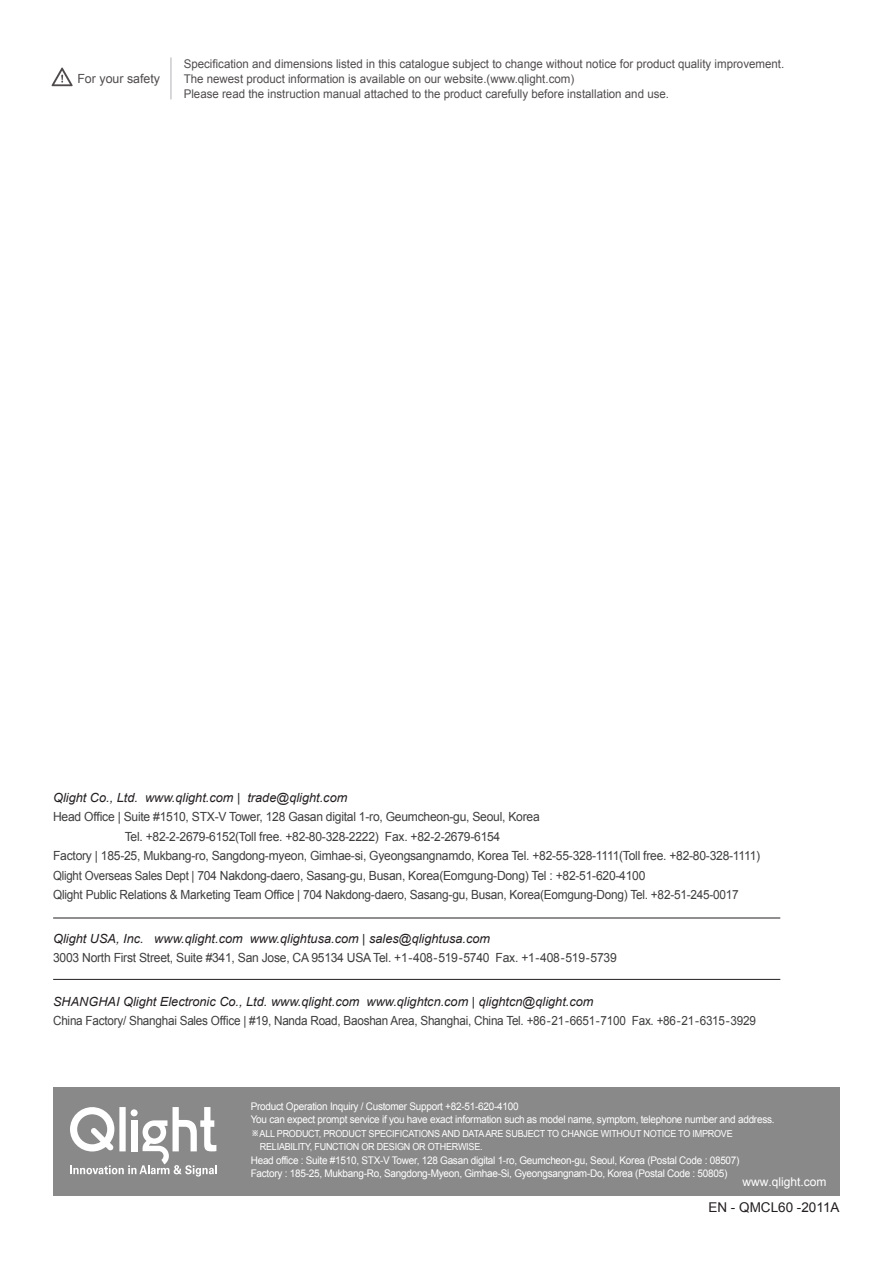
<style>
.page{position:relative;width:893px;height:1263px;background:#fff}
.page>*{position:absolute;margin:0;border:0;box-sizing:border-box;transform-origin:0 0}
.t1{font:13.5px "Arial";color:#231f20}
.t2{font:12.6px "Arial";letter-spacing:-.02em;color:#3e3e3f;scale:.96 1}
.t3{font:italic 12.6px "Arial";color:#231f20}
.t4{font:12.6px "Arial";letter-spacing:-.02em;color:#3e3e3f;scale:.94 1}
.t5{font:12.6px "Arial";letter-spacing:-.02em;color:#3e3e3f;scale:.93 1}
.t6{font:12.6px "Arial";letter-spacing:-.02em;color:#3e3e3f;scale:.91 1}
.t7{font:12.6px "Arial";color:#231f20}
.t8{font:12px/15px "Arial";color:#231f20;scale:.96 1}
.t9{font:12px "Arial";color:#fff}
.t10{font:10.5px "Arial";letter-spacing:-.025em;color:#fff;scale:.95 1}
.t11{font:9.75px "Arial";letter-spacing:-.025em;color:#fff;scale:.92 1}
.s1{font-family:"YDIYGO330"}
</style>
<div class="page">
<hr style="left:53px;top:979px;width:727px;height:1px;background:#231f20">
<hr style="left:53px;top:918px;width:727px;height:1px;background:#231f20">
<div style="left:53px;top:1087px;width:787px;height:109px;background:#898989"></div>
<svg style="left:70px;top:1107px;width:147px;height:69px"></svg>
<hr style="left:170px;top:57px;width:1px;height:42px;background:#a8a9ad">
<svg style="left:51px;top:67px;width:22px;height:19px"></svg>
<p class="t7" style="left:77px;top:70px;width:84px">For your safety</p>
<p class="t8" style="left:184px;top:56px;width:627px">Specification and dimensions listed in this catalogue subject to change without notice for product quality improvement.<br>The newest product information is available on our website.(www.qlight.com)<br>Please read the instruction manual attached to the product carefully before installation and use.</p>
<p class="t3" style="left:53px;top:789px;width:296px">Qlight Co., Ltd. www.qlight.com | trade@qlight.com</p>
<p class="t2" style="left:53px;top:809px;width:508px">Head Office | Suite #1510, STX-V Tower, 128 Gasan digital 1-ro, Geumcheon-gu, Seoul, Korea</p>
<p class="t2" style="left:125px;top:828px;width:393px">Tel. +82-2-2679-6152(Toll free. +82-80-328-2222) Fax. +82-2-2679-6154</p>
<p class="t2" style="left:53px;top:848px;width:738px">Factory | 185-25, Mukbang-ro, Sangdong-myeon, Gimhae-si, Gyeongsangnamdo, Korea Tel. +82-55-328-1111(Toll free. +82-80-328-1111)</p>
<p class="t6" style="left:53px;top:867px;width:652px">Qlight Overseas Sales Dept | 704 Nakdong-daero, Sasang-gu, Busan, Korea(Eomgung-Dong) Tel : +82-51-620-4100</p>
<p class="t4" style="left:53px;top:887px;width:731px">Qlight Public Relations &amp; Marketing Team Office | 704 Nakdong-daero, Sasang-gu, Busan, Korea(Eomgung-Dong) Tel. +82-51-245-0017</p>
<p class="t3" style="left:53px;top:930px;width:439px">Qlight USA, Inc. www.qlight.com www.qlightusa.com | sales@qlightusa.com</p>
<p class="t2" style="left:53px;top:949px;width:589px">3003 North First Street, Suite #341, San Jose, CA 95134 USA Tel. +1 - 408 - 519 - 5740 Fax. +1 - 408 - 519 - 5739</p>
<p class="t3" style="left:53px;top:993px;width:542px">SHANGHAI Qlight Electronic Co., Ltd. www.qlight.com www.qlightcn.com | qlightcn@qlight.com</p>
<p class="t5" style="left:53px;top:1013px;width:757px">China Factory/ Shanghai Sales Office | #19, Nanda Road, Baoshan Area, Shanghai, China Tel. +86 - 21 - 6651 - 7100 Fax. +86 - 21 - 6315 - 3929</p>
<p class="t10" style="left:251px;top:1099px;width:283px">Product Operation Inquiry / Customer Support +82-51-620-4100</p>
<p class="t10" style="left:251px;top:1113px;width:553px">You can expect prompt service if you have exact information such as model name, symptom, telephone number and address.</p>
<p class="t11" style="left:251px;top:1127px;width:525px"><span class="s1">※</span>ALL PRODUCT, PRODUCT SPECIFICATIONS AND DATA ARE SUBJECT TO CHANGE WITHOUT NOTICE TO IMPROVE</p>
<p class="t11" style="left:260px;top:1140px;width:244px">RELIABILITY, FUNCTION OR DESIGN OR OTHERWISE.</p>
<p class="t10" style="left:251px;top:1153px;width:516px">Head office : Suite #1510, STX-V Tower, 128 Gasan digital 1-ro, Geumcheon-gu, Seoul, Korea (Postal Code : 08507)</p>
<p class="t10" style="left:251px;top:1167px;width:503px">Factory : 185-25, Mukbang-Ro, Sangdong-Myeon, Gimhae-Si, Gyeongsangnam-Do, Korea (Postal Code : 50805)</p>
<p class="t9" style="left:743px;top:1173px;width:86px">www.qlight.com</p>
<p class="t1" style="left:708px;top:1198px;width:133px">EN - QMCL60 -2011A</p>
</div>
